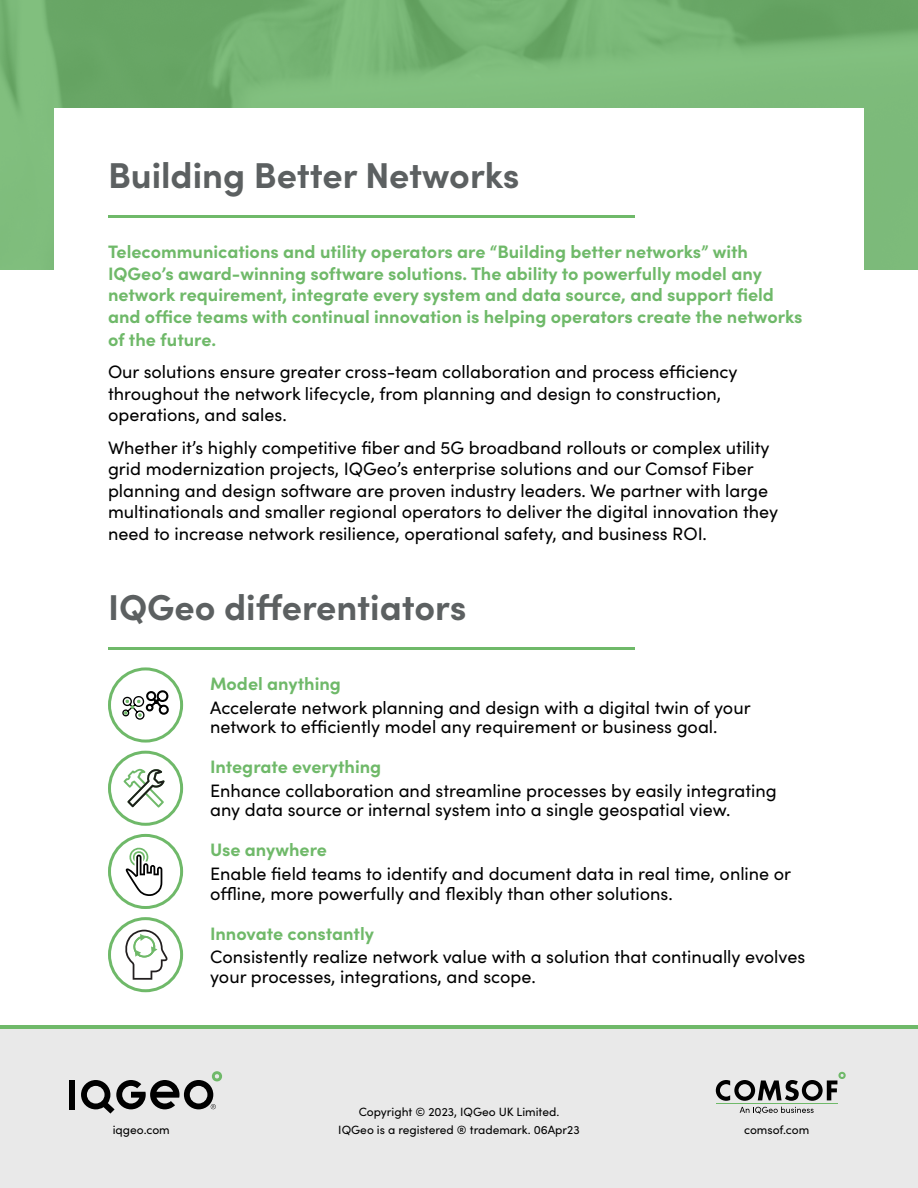
<style>
.page{position:relative;width:918px;height:1188px;background:#fff}
.page>*{position:absolute;margin:0;border:0;box-sizing:border-box;transform-origin:0 0}
.Section_Header{font:700 36px "Sofia Pro";color:#5c6061}
.Pre_bullet_sub-head{font:18px/21.6px "Sofia Pro";color:#000}
.smaller_green_sub_bo{font:700 18px/21.6px "Sofia Pro";color:#6fb969}
.t1{font:12px "Sofia Pro";color:#000}
</style>
<div class="page">
<div style="left:0;top:1026px;width:918px;height:162px;background:#e9e9e9"></div>
<hr style="left:0;top:1026px;width:918px;height:3px;background:#6fb969">
<div style="left:69px;top:1080px;width:6px;height:29px;background:#000"></div>
<svg style="left:81px;top:1071px;width:141px;height:43px"></svg>
<hr style="left:716px;top:1103px;width:121px;height:1px;background:#6fb969">
<svg style="left:740px;top:1107px;width:74px;height:7px"></svg>
<svg style="left:716px;top:1072px;width:130px;height:29px"></svg>
<hr style="left:108px;top:647px;width:526px;height:3px;background:#6fb969">
<div style="left:108px;top:917px;width:75px;height:75px;border:3px solid #6fb969;border-radius:50%"></div>
<svg style="left:125px;top:930px;width:43px;height:50px"></svg>
<div style="left:108px;top:751px;width:75px;height:75px;border:3px solid #6fb969;border-radius:50%"></div>
<svg style="left:123px;top:769px;width:42px;height:39px"></svg>
<div style="left:108px;top:667px;width:75px;height:76px;border:3px solid #6fb969;border-radius:50%"></div>
<svg style="left:122px;top:690px;width:47px;height:30px"></svg>
<div style="left:108px;top:834px;width:75px;height:75px;border:3px solid #6fb969;border-radius:50%"></div>
<svg style="left:126px;top:847px;width:36px;height:49px"></svg>
<img style="left:0;top:0;width:918px;height:270px">
<p class="Section_Header" style="left:108px;top:148px;width:413px">Building Better Networks</p>
<p class="smaller_green_sub_bo" style="left:108px;top:239px;width:696px">Telecommunications and utility operators are “Building better networks” with IQGeo’s award-winning software solutions. The ability to powerfully model any network requirement, integrate every system and data source, and support field and office teams with continual innovation is helping operators create the networks</p>
<p class="smaller_green_sub_bo" style="left:108px;top:328px;width:110px">of the future.</p>
<p class="Pre_bullet_sub-head" style="left:108px;top:360px;width:631px">Our solutions ensure greater cross-team collaboration and process efficiency throughout the network lifecycle, from planning and design to construction, operations, and sales.</p>
<p class="Pre_bullet_sub-head" style="left:108px;top:435px;width:672px">Whether it’s highly competitive fiber and 5G broadband rollouts or complex utility grid modernization projects, IQGeo’s enterprise solutions and our Comsof Fiber planning and design software are proven industry leaders. We partner with large multinationals and smaller regional operators to deliver the digital innovation they need to increase network resilience, operational safety, and business ROI.</p>
<p class="Section_Header" style="left:108px;top:580px;width:360px">IQGeo differentiators</p>
<p class="smaller_green_sub_bo" style="left:210px;top:671px;width:132px">Model anything</p>
<p class="Pre_bullet_sub-head" style="left:210px;top:697px;width:542px;line-height:19.5px">Accelerate network planning and design with a digital twin of your network to efficiently model any requirement or business goal.</p>
<p class="smaller_green_sub_bo" style="left:210px;top:755px;width:173px">Integrate everything</p>
<p class="Pre_bullet_sub-head" style="left:210px;top:780px;width:568px;line-height:19.5px">Enhance collaboration and streamline processes by easily integrating any data source or internal system into a single geospatial view.</p>
<p class="smaller_green_sub_bo" style="left:210px;top:838px;width:118px">Use anywhere</p>
<p class="Pre_bullet_sub-head" style="left:210px;top:863px;width:583px;line-height:19.5px">Enable field teams to identify and document data in real time, online or offline, more powerfully and flexibly than other solutions.</p>
<p class="smaller_green_sub_bo" style="left:210px;top:921px;width:165px">Innovate constantly</p>
<p class="Pre_bullet_sub-head" style="left:210px;top:946px;width:597px;line-height:19.5px">Consistently realize network value with a solution that continually evolves your processes, integrations, and scope.</p>
<p class="t1" style="left:359px;top:1103px;width:202px">Copyright © 2023, IQGeo UK Limited.</p>
<p class="t1" style="left:338px;top:1121px;width:243px">IQGeo is a registered ® trademark. 06Apr23</p>
<p class="t1" style="left:113px;top:1121px;width:59px">iqgeo.com</p>
<p class="t1" style="left:744px;top:1121px;width:67px">comsof.com</p>
</div>
